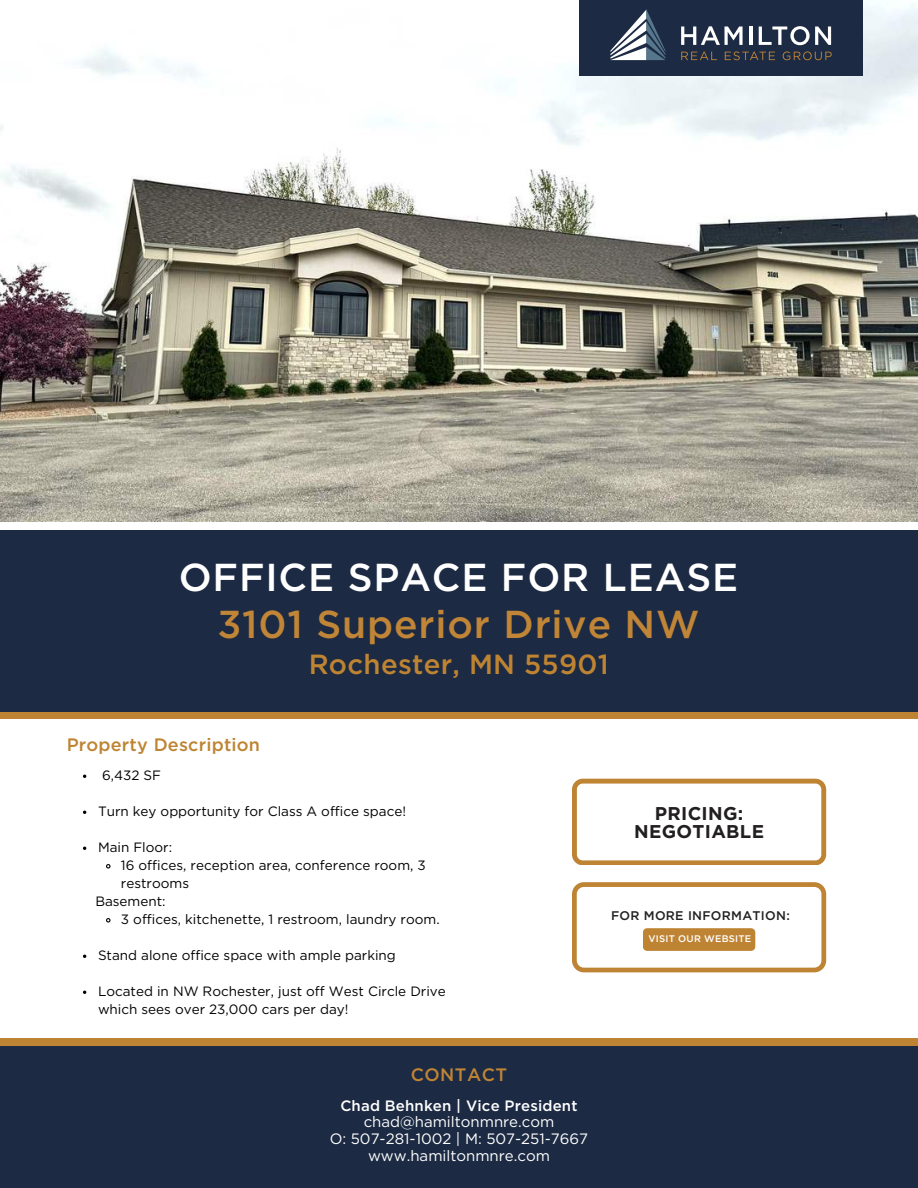
<style>
.page{position:relative;width:918px;height:1188px;background:#fff}
.page>*{position:absolute;margin:0;border:0;box-sizing:border-box;transform-origin:0 0}
.t1{font:500 38.85px "Gotham";letter-spacing:.025em;color:#fff}
.t2{font:500 38.85px "Gotham";letter-spacing:.025em;color:#c08536}
.t3{font:500 27.75px "Gotham";letter-spacing:.01em;color:#be8432}
.t4{font:700 18.45px/18px "Gotham";letter-spacing:.015em;color:#221f20;text-align:center}
.t5{font:500 18px "Gotham";letter-spacing:.01em;color:#be8432}
.t6{font:500 18px "Gotham";letter-spacing:.025em;color:#be8435}
.t7{font:15px/17px "Gotham";color:#fff;text-align:center}
.t8{font:500 15px "Gotham";letter-spacing:.01em;color:#fff}
.t9{font:13.5px/18px "Gotham";color:#000}
.t10{font:500 12.45px "Gotham";letter-spacing:.025em;color:#211f20}
.t11{font:500 9.6px "Gotham";letter-spacing:.025em;color:#fff}
</style>
<div class="page">
<div style="left:0;top:710px;width:918px;height:9px;background:#be8434"></div>
<img style="left:0;top:0;width:918px;height:522px">
<div style="left:580px;top:0;width:283px;height:75px;background:#1c2a43"></div>
<svg style="left:681px;top:26px;width:62px;height:19px"></svg>
<hr style="left:749px;top:27px;width:3px;height:18px;background:#fff">
<svg style="left:759px;top:26px;width:72px;height:19px"></svg>
<svg style="left:681px;top:52px;width:36px;height:8px"></svg>
<svg style="left:725px;top:51px;width:50px;height:9px"></svg>
<svg style="left:783px;top:51px;width:49px;height:9px"></svg>
<svg style="left:610px;top:9px;width:55px;height:51px"></svg>
<svg style="left:572px;top:882px;width:254px;height:90px"></svg>
<div style="left:643px;top:928px;width:112px;height:23px;background:#be8434;border-radius:4px"></div>
<svg style="left:572px;top:779px;width:254px;height:86px"></svg>
<div style="left:0;top:526px;width:918px;height:185px;background:#1c2a43"></div>
<div style="left:0;top:522px;width:918px;height:8px;background:#fff"></div>
<div style="left:0;top:1046px;width:918px;height:142px;background:#1c2a43"></div>
<div style="left:0;top:1038px;width:918px;height:8px;background:#be8434"></div>
<svg style="left:106px;top:864px;width:5px;height:5px"></svg>
<svg style="left:106px;top:918px;width:5px;height:5px"></svg>
<h1 class="t1" style="left:179px;top:552px;width:561px">OFFICE SPACE FOR LEASE</h1>
<h1 class="t2" style="left:217px;top:598px;width:484px">3101 Superior Drive NW</h1>
<h2 class="t3" style="left:309px;top:646px;width:302px">Rochester, MN 55901</h2>
<h3 class="t5" style="left:67px;top:733px;width:195px">Property Description</h3>
<p class="t9" style="left:102px;top:766px;width:61px">6,432 SF</p>
<p class="t9" style="left:98px;top:802px;width:310px">Turn key opportunity for Class A office space!</p>
<p class="t9" style="left:98px;top:838px;width:76px">Main Floor:</p>
<p class="t9" style="left:121px;top:856px;width:306px">16 offices, reception area, conference room, 3</p>
<p class="t9" style="left:121px;top:874px;width:70px">restrooms</p>
<p class="t9" style="left:95px;top:892px;width:72px">Basement:</p>
<p class="t9" style="left:121px;top:910px;width:320px">3 offices, kitchenette, 1 restroom, laundry room.</p>
<p class="t9" style="left:98px;top:946px;width:299px">Stand alone office space with ample parking</p>
<p class="t9" style="left:98px;top:982px;width:349px">Located in NW Rochester, just off West Circle Drive which sees over 23,000 cars per day!</p>
<h3 class="t6" style="left:411px;top:1062px;width:98px">CONTACT</h3>
<p class="t8" style="left:340px;top:1096px;width:239px">Chad Behnken | Vice President</p>
<p class="t7" style="left:330px;top:1113px;width:260px">chad@hamiltonmnre.com<br>O: 507-281-1002 | M: 507-251-7667 www.hamiltonmnre.com</p>
<h3 class="t4" style="left:634px;top:804px;width:131px">PRICING:<br>NEGOTIABLE</h3>
<p class="t10" style="left:611px;top:907px;width:180px">FOR MORE INFORMATION:</p>
<p class="t11" style="left:649px;top:932px;width:104px">VISIT OUR WEBSITE</p>
</div>
